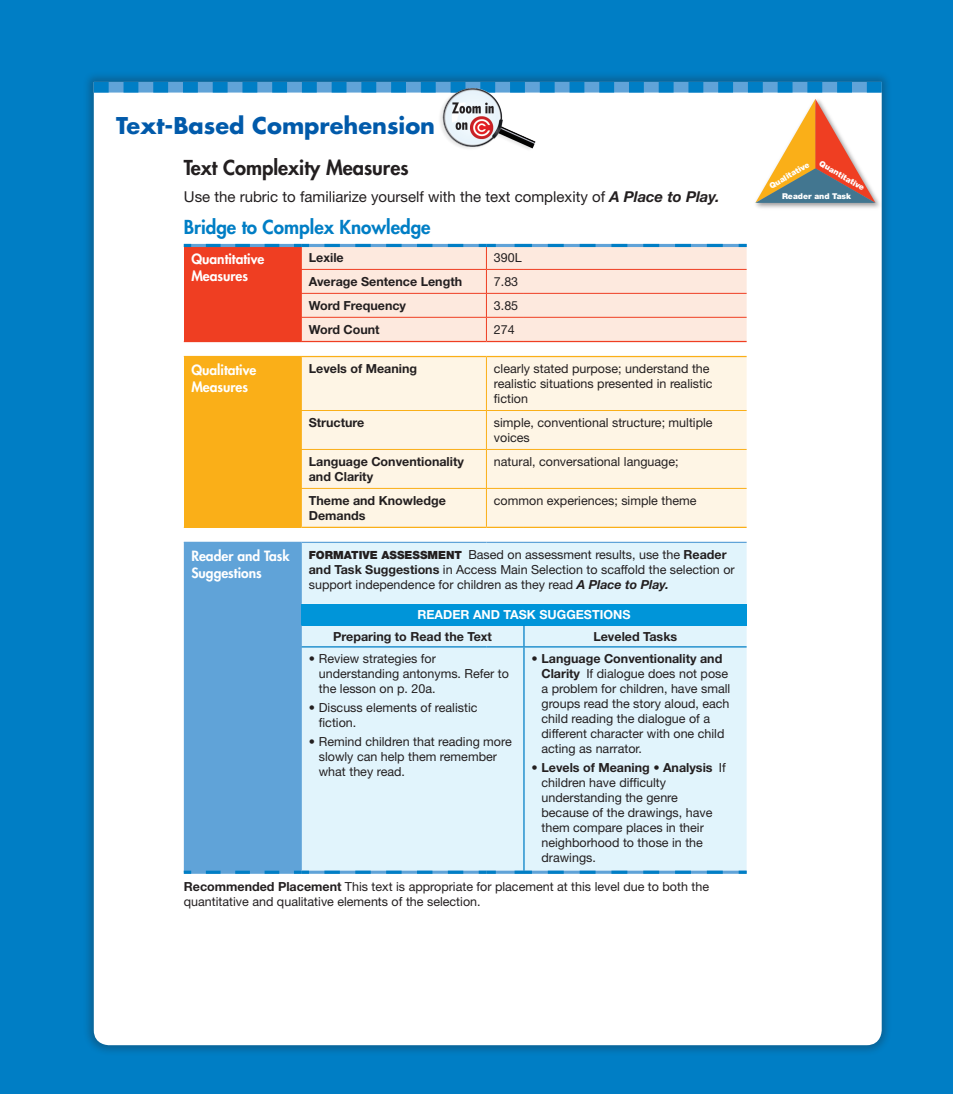
<style>
.page{position:relative;width:953px;height:1094px;background:#fff}
.page>*{position:absolute;margin:0;border:0;box-sizing:border-box;transform-origin:0 0}
.t1{font:700 22.5px "Futura Std";color:#015aaa}
.t2{font:800 20px "Futura Std";color:#231f20}
.t3{font:800 18.75px "Futura Std";color:#007ec5}
.t4{font:15px "Helvetica Neue LT Std";color:#231f20}
.t5{font:800 13.75px/16.2px "Futura Std";color:#fff}
.t6{font:12.5px/15px "Helvetica Neue LT Std";color:#231f20}
.t7{font:700 12.5px/15px "Helvetica Neue LT Std";color:#231f20}
.t8{font:700 12.5px "Helvetica Neue LT Std";color:#fff}
.t9{font:900 8px "Helvetica Neue LT Std";color:#fff}
.s1{font-weight:700;font-style:italic}
.s2{font-weight:900;font-size:11.25px}
.s3{font-weight:700}
</style>
<div class="page">
<div style="left:0;top:0;width:952px;height:1093px;background:#007ec5"></div>
<div style="left:83px;top:71px;width:809px;height:984px;background:#231f20;opacity:.3"></div>
<div style="left:94px;top:92px;width:787px;height:952px;background:#fff"></div>
<svg style="left:94px;top:82px;width:787px;height:10px"></svg>
<div style="left:754px;top:98px;width:130px;height:115px;background:#231f20;opacity:.3"></div>
<img style="left:751px;top:94px;width:131px;height:116px">
<svg style="left:755px;top:99px;width:120px;height:104px;background:#dab89f"></svg>
<div style="left:184px;top:245px;width:117px;height:96px;background:#ef3e22"></div>
<div style="left:309px;top:247px;width:437px;height:94px;background:#fde9de"></div>
<div style="left:184px;top:356px;width:117px;height:171px;background:#faaf18"></div>
<div style="left:302px;top:357px;width:444px;height:169px;background:#fef5e5"></div>
<div style="left:309px;top:543px;width:437px;height:327px;background:#e1f4fc"></div>
<div style="left:301px;top:603px;width:445px;height:22px;background:#0095d9"></div>
<hr style="left:184px;top:244px;width:117px;height:3px;background:#60a3d8">
<hr style="left:301px;top:244px;width:185px;height:3px;background:#60a3d8">
<hr style="left:486px;top:244px;width:38px;height:3px;background:#60a3d8">
<hr style="left:524px;top:244px;width:222px;height:3px;background:#60a3d8">
<hr style="left:301px;top:870px;width:185px;height:3px;background:#60a3d8">
<hr style="left:486px;top:870px;width:38px;height:3px;background:#60a3d8">
<hr style="left:524px;top:870px;width:222px;height:3px;background:#60a3d8">
<svg style="left:206px;top:244px;width:74px;height:3px"></svg>
<svg style="left:184px;top:244px;width:7px;height:3px"></svg>
<svg style="left:324px;top:244px;width:140px;height:3px"></svg>
<svg style="left:548px;top:244px;width:175px;height:3px"></svg>
<svg style="left:514px;top:244px;width:18px;height:3px"></svg>
<svg style="left:738px;top:244px;width:8px;height:3px"></svg>
<svg style="left:324px;top:870px;width:147px;height:3px"></svg>
<svg style="left:478px;top:870px;width:18px;height:3px"></svg>
<svg style="left:548px;top:870px;width:182px;height:3px"></svg>
<svg style="left:514px;top:870px;width:18px;height:3px"></svg>
<svg style="left:738px;top:870px;width:8px;height:3px"></svg>
<hr style="left:184px;top:541px;width:117px;height:2px;background:#60a3d8">
<hr style="left:301px;top:541px;width:185px;height:2px;background:#60a3d8">
<hr style="left:486px;top:541px;width:38px;height:2px;background:#60a3d8">
<hr style="left:524px;top:541px;width:222px;height:2px;background:#60a3d8">
<div style="left:184px;top:542px;width:125px;height:331px;background:#60a3d8"></div>
<hr style="left:301px;top:646px;width:1px;height:224px;background:#60a3d8">
<svg style="left:523px;top:625px;width:1px;height:21px"></svg>
<hr style="left:523px;top:647px;width:1px;height:223px;background:#007ec5">
<hr style="left:301px;top:646px;width:185px;height:1px;background:#007ec5">
<hr style="left:486px;top:646px;width:38px;height:1px;background:#007ec5">
<hr style="left:524px;top:646px;width:222px;height:1px;background:#007ec5">
<hr style="left:301px;top:269px;width:185px;height:1px;background:#ef3e22">
<hr style="left:486px;top:269px;width:38px;height:1px;background:#ef3e22">
<hr style="left:524px;top:269px;width:222px;height:1px;background:#ef3e22">
<hr style="left:301px;top:293px;width:185px;height:1px;background:#ef3e22">
<hr style="left:486px;top:293px;width:38px;height:1px;background:#ef3e22">
<hr style="left:524px;top:293px;width:222px;height:1px;background:#ef3e22">
<svg style="left:294px;top:244px;width:15px;height:97px"></svg>
<hr style="left:301px;top:317px;width:185px;height:1px;background:#ef3e22">
<svg style="left:478px;top:244px;width:18px;height:97px;background:#f3d7ce"></svg>
<hr style="left:486px;top:317px;width:38px;height:1px;background:#ef3e22">
<hr style="left:524px;top:317px;width:222px;height:1px;background:#ef3e22">
<hr style="left:184px;top:341px;width:117px;height:1px;background:#ef3e22">
<hr style="left:301px;top:341px;width:185px;height:1px;background:#ef3e22">
<hr style="left:486px;top:341px;width:38px;height:1px;background:#ef3e22">
<hr style="left:524px;top:341px;width:222px;height:1px;background:#ef3e22">
<hr style="left:301px;top:357px;width:1px;height:53px;background:#faaf18">
<hr style="left:301px;top:356px;width:185px;height:1px;background:#faaf18">
<hr style="left:486px;top:357px;width:1px;height:53px;background:#faaf18">
<hr style="left:486px;top:356px;width:38px;height:1px;background:#faaf18">
<hr style="left:524px;top:356px;width:222px;height:1px;background:#faaf18">
<hr style="left:301px;top:410px;width:1px;height:39px;background:#faaf18">
<hr style="left:301px;top:410px;width:185px;height:1px;background:#faaf18">
<hr style="left:486px;top:410px;width:1px;height:39px;background:#faaf18">
<hr style="left:486px;top:410px;width:38px;height:1px;background:#faaf18">
<hr style="left:524px;top:410px;width:222px;height:1px;background:#faaf18">
<hr style="left:301px;top:449px;width:1px;height:39px;background:#faaf18">
<hr style="left:301px;top:449px;width:185px;height:1px;background:#faaf18">
<hr style="left:486px;top:449px;width:1px;height:39px;background:#faaf18">
<hr style="left:486px;top:449px;width:38px;height:1px;background:#faaf18">
<hr style="left:524px;top:449px;width:222px;height:1px;background:#faaf18">
<hr style="left:301px;top:488px;width:1px;height:38px;background:#faaf18">
<hr style="left:301px;top:488px;width:185px;height:1px;background:#faaf18">
<hr style="left:486px;top:488px;width:1px;height:38px;background:#faaf18">
<hr style="left:486px;top:488px;width:38px;height:1px;background:#faaf18">
<hr style="left:524px;top:488px;width:222px;height:1px;background:#faaf18">
<hr style="left:184px;top:526px;width:117px;height:2px;background:#faaf18">
<hr style="left:301px;top:526px;width:185px;height:2px;background:#faaf18">
<hr style="left:486px;top:526px;width:38px;height:2px;background:#faaf18">
<hr style="left:524px;top:526px;width:222px;height:2px;background:#faaf18">
<img style="left:434px;top:82px;width:105px;height:75px">
<h1 class="t1" style="left:116px;top:110px;width:320px">Text-Based Comprehension</h1>
<h2 class="t2" style="left:184px;top:155px;width:226px">Text Complexity Measures</h2>
<p class="t4" style="left:184px;top:188px;width:537px">Use the rubric to familiarize yourself with the text complexity of <span class="s1">A Place to Play.</span></p>
<h3 class="t3" style="left:184px;top:215px;width:248px">Bridge to Complex Knowledge</h3>
<p class="t5" style="left:191px;top:251px;width:74px">Quantitative<br>Measures</p>
<p class="t7" style="left:309px;top:249px;width:36px">Lexile</p>
<p class="t6" style="left:494px;top:250px;width:29px">390L</p>
<p class="t7" style="left:309px;top:273px;width:155px">Average Sentence Length</p>
<p class="t6" style="left:494px;top:274px;width:26px">7.83</p>
<p class="t7" style="left:309px;top:297px;width:99px">Word Frequency</p>
<p class="t6" style="left:494px;top:297px;width:26px">3.85</p>
<p class="t7" style="left:309px;top:321px;width:72px">Word Count</p>
<p class="t6" style="left:494px;top:321px;width:22px">274</p>
<p class="t5" style="left:191px;top:362px;width:67px">Qualitative<br>Measures</p>
<p class="t7" style="left:309px;top:360px;width:110px">Levels of Meaning</p>
<p class="t6" style="left:494px;top:361px;width:220px">clearly stated purpose; understand the realistic situations presented in realistic fiction</p>
<p class="t7" style="left:309px;top:414px;width:57px">Structure</p>
<p class="t6" style="left:494px;top:414px;width:220px">simple, conventional structure; multiple voices</p>
<p class="t7" style="left:309px;top:453px;width:157px">Language Conventionality and Clarity</p>
<p class="t6" style="left:494px;top:453px;width:186px">natural, conversational language;</p>
<p class="t7" style="left:309px;top:492px;width:139px">Theme and Knowledge<br>Demands</p>
<p class="t6" style="left:494px;top:492px;width:204px">common experiences; simple theme</p>
<p class="t5" style="left:191px;top:548px;width:100px">Reader and Task<br>Suggestions</p>
<p class="t6" style="left:309px;top:546px;width:427px"><span class="s2">FORMATIVE ASSESSMENT</span> Based on assessment results, use the <span class="s3">Reader and Task Suggestions</span> in Access Main Selection to scaffold the selection or support independence for children as they read <span class="s1">A Place to Play.</span></p>
<p class="t8" style="left:417px;top:606px;width:103px">Reader and Task</p>
<p class="t8" style="left:539px;top:606px;width:91px">Suggestions</p>
<p class="t7" style="left:333px;top:628px;width:160px">Preparing to Read the Text</p>
<p class="t7" style="left:593px;top:628px;width:85px">Leveled Tasks</p>
<p class="t6" style="left:319px;top:651px;width:192px;text-indent:-10px">• Review strategies for understanding antonyms. Refer to the lesson on p. 20a.</p>
<p class="t6" style="left:319px;top:699px;width:160px;text-indent:-10px">• Discuss elements of realistic fiction.</p>
<p class="t6" style="left:319px;top:733px;width:194px;text-indent:-10px">• Remind children that reading more slowly can help them remember what they read.</p>
<p class="t6" style="left:541px;top:651px;width:190px;text-indent:-10px">• <span class="s3">Language Conventionality and<br>Clarity</span> If dialogue does not pose a problem for children, have small groups read the story aloud, each child reading the dialogue of a different character with one child acting as narrator.</p>
<p class="t6" style="left:541px;top:759px;width:186px;text-indent:-10px">• <span class="s3">Levels of Meaning</span> • <span class="s3">Analysis</span> If children have difficulty understanding the genre because of the drawings, have them compare places in their neighborhood to those in the drawings.</p>
<p class="t6" style="left:184px;top:878px;width:527px"><span class="s3">Recommended Placement</span> This text is appropriate for placement at this level due to both the quantitative and qualitative elements of the selection.</p>
<p class="t9" style="left:767px;top:182px;width:46px;rotate:-30deg">Qualitative</p>
<p class="t9" style="left:822px;top:158px;width:52px;rotate:30deg">Quantitative</p>
<p class="t9" style="left:782px;top:191px;width:71px">Reader and Task</p>
</div>
